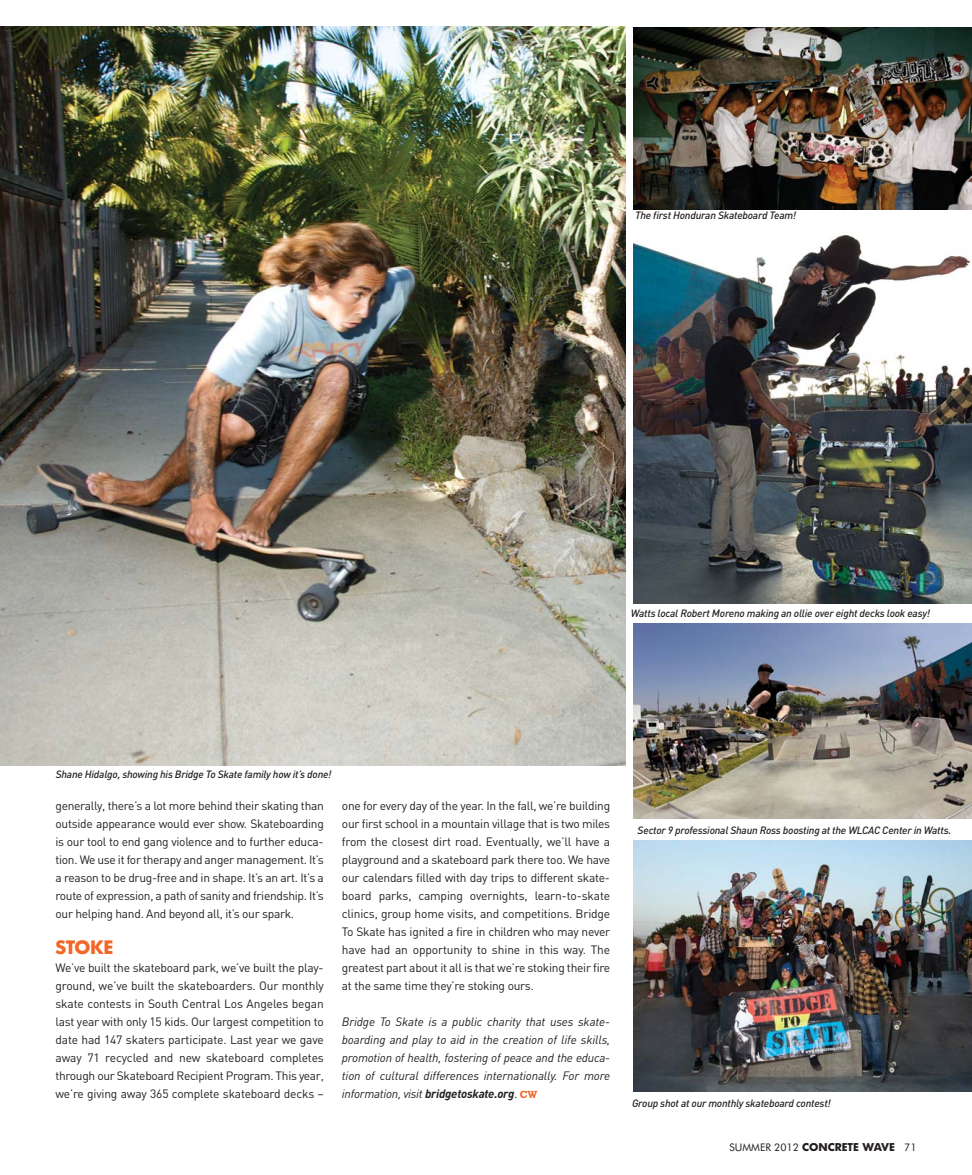
<style>
.page{position:relative;width:972px;height:1175px;background:#fff}
.page>*{position:absolute;margin:0;border:0;box-sizing:border-box;transform-origin:0 0}
.t1{font:700 18px "Futura";letter-spacing:-.035em;color:#f26626}
.t2{font:12px/18px "DIN";letter-spacing:-.025em;color:#231f20;text-align:justify}
.t3{font:italic 12px/18px "DIN";letter-spacing:-.01em;color:#231f20;text-align:justify}
.t4{font:italic 500 10.5px "DIN";letter-spacing:-.02em;color:#231f20}
.t5{font:10.5px "Futura BT";color:#231f20}
.s1{font-weight:700}
.s2{font-style:normal}
.s3{font-family:"Rockwell";font-weight:700;font-style:normal;font-size:10.5px;color:#f26626}
.s4{font-family:"Futura";font-weight:700}
</style>
<div class="page">
<img style="left:0;top:27px;width:625px;height:738px">
<img style="left:634px;top:234px;width:338px;height:369px">
<img style="left:634px;top:27px;width:338px;height:182px">
<img style="left:634px;top:624px;width:338px;height:194px">
<img style="left:634px;top:840px;width:338px;height:251px">
<p class="t4" style="left:635px;top:212px;width:163px">The first Honduran Skateboard Team!</p>
<p class="t4" style="left:631px;top:609px;width:301px">Watts local Robert Moreno making an ollie over eight decks look easy!</p>
<p class="t4" style="left:56px;top:770px;width:277px">Shane Hidalgo, showing his Bridge To Skate family how it’s done!</p>
<p class="t2" style="left:55px;top:798px;width:270px">generally, there’s a lot more behind their skating than outside appearance would ever show. Skateboarding is our tool to end gang violence and to further educa&shy;tion. We use it for therapy and anger management. It’s a reason to be drug-free and in shape. It’s an art. It’s a route of expression, a path of sanity and friendship. It’s our helping hand. And beyond all, it’s our spark.</p>
<h1 class="t1" style="left:55px;top:939px;width:59px">STOKE</h1>
<p class="t2" style="left:55px;top:960px;width:270px">We’ve built the skateboard park, we’ve built the play&shy;ground, we’ve built the skateboarders. Our monthly skate contests in South Central Los Angeles began last year with only 15 kids. Our largest competition to date had 147 skaters participate. Last year we gave away 71 recycled and new skateboard completes through our Skateboard Recipient Program. This year, we’re giving away 365 complete skateboard decks –</p>
<p class="t2" style="left:342px;top:798px;width:270px">one for every day of the year. In the fall, we’re building our first school in a mountain village that is two miles from the closest dirt road. Eventually, we’ll have a playground and a skateboard park there too. We have our calendars filled with day trips to different skate&shy;board parks, camping overnights, learn-to-skate clinics, group home visits, and competitions. Bridge To Skate has ignited a fire in children who may never have had an opportunity to shine in this way. The greatest part about it all is that we’re stoking their fire at the same time they’re stoking ours.</p>
<p class="t3" style="left:342px;top:1014px;width:270px">Bridge To Skate is a public charity that uses skate&shy;boarding and play to aid in the creation of life skills, promotion of health, fostering of peace and the educa&shy;tion of cultural differences internationally. For more information, visit <span class="s1">bridgetoskate.org</span><span class="s2">.</span> <span class="s3">CW</span></p>
<p class="t4" style="left:638px;top:826px;width:315px">Sector 9 professional Shaun Ross boosting at the WLCAC Center in Watts.</p>
<p class="t4" style="left:632px;top:1099px;width:200px">Group shot at our monthly skateboard contest!</p>
<p class="t5" style="left:730px;top:1142px;width:189px">SUMMER 2012 <span class="s4">CONCRETE WAVE</span> 71</p>
</div>
